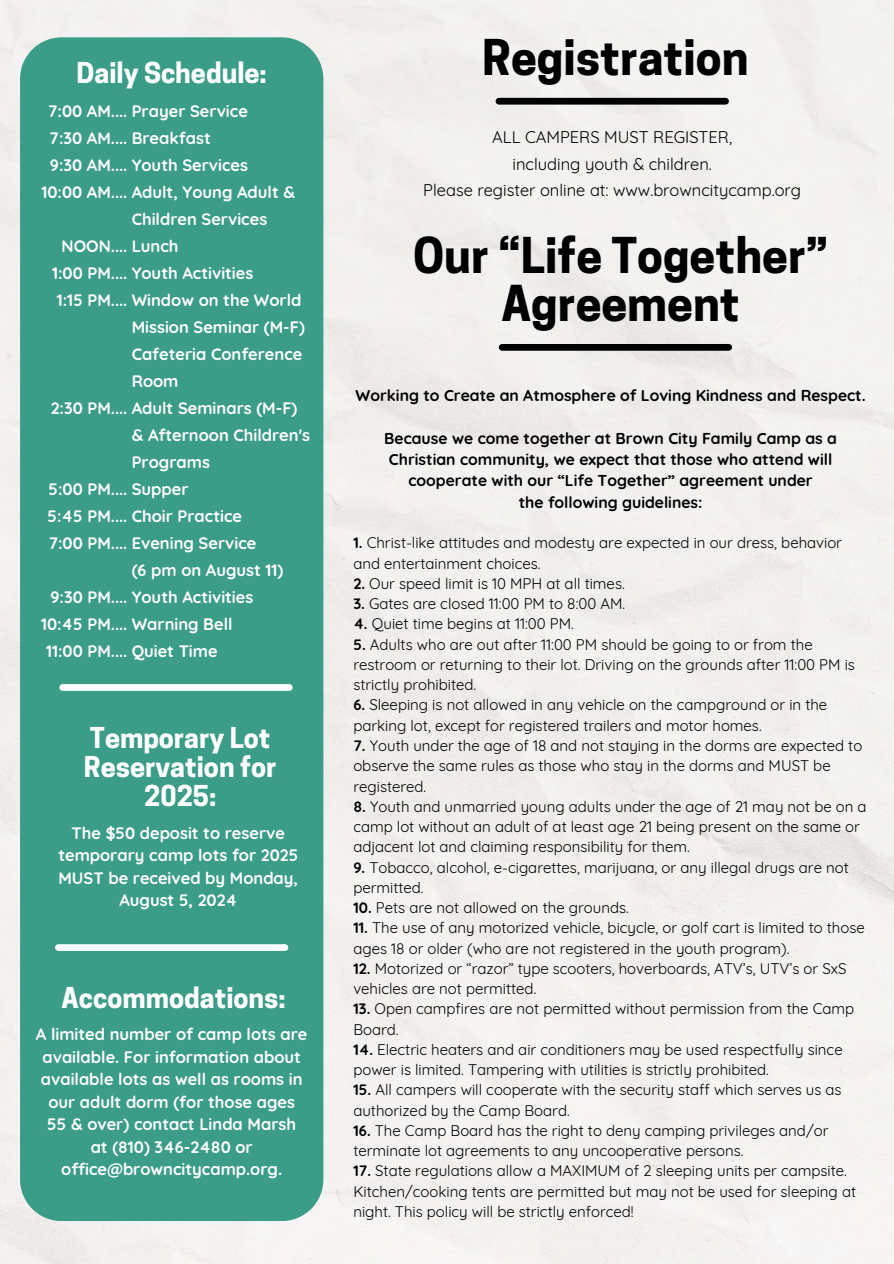
<style>
.page{position:relative;width:894px;height:1264px;background:#fff}
.page>*{position:absolute;margin:0;border:0;box-sizing:border-box;transform-origin:0 0}
.t1{font:700 46.35px/47.2px "Cooper Hewitt";color:#000;text-align:center}
.t2{font:700 27px/29.2px "Cooper Hewitt";color:#fff;text-align:center}
.t3{font:700 16.5px/22.5px "Quicksand";color:#fff}
.t4{font:16.5px/26.4px "Quicksand";color:#000;text-align:center}
.t5{font:700 15.75px/21.3px "Quicksand";color:#000;text-align:center}
.t6{font:15px/20.2px "Quicksand";color:#000}
.s1{font-weight:700}
</style>
<div class="page">
<div style="left:0;top:0;width:893px;height:1263px;background:#f3f1ef"></div>
<div style="left:499px;top:98px;width:226px;height:7px;background:#000"></div>
<div style="left:20px;top:37px;width:303px;height:1183px;background:#3b9d87"></div>
<div style="left:63px;top:684px;width:226px;height:7px;background:#fff"></div>
<div style="left:58px;top:944px;width:227px;height:6px;background:#fff"></div>
<div style="left:502px;top:344px;width:226px;height:7px;background:#000"></div>
<h2 class="t2" style="left:77px;top:61px;width:192px">Daily Schedule:</h2>
<p class="t3" style="left:48px;top:99px;width:201px">7:00 AM.... Prayer Service</p>
<p class="t3" style="left:50px;top:126px;width:162px">7:30 AM.... Breakfast</p>
<p class="t3" style="left:50px;top:153px;width:200px">9:30 AM.... Youth Services</p>
<p class="t3" style="left:41px;top:180px;width:255px">10:00 AM.... Adult, Young Adult &amp;</p>
<p class="t3" style="left:52px;top:232px;width:251px;line-height:27px;text-indent:10px">NOON.... Lunch<br>1:00 PM.... Youth Activities<br>1:15 PM.... Window on the World</p>
<p class="t3" style="left:132px;top:207px;width:137px">Children Services</p>
<p class="t3" style="left:132px;top:313px;width:175px;line-height:27px">Mission Seminar (M-F)<br>Cafeteria Conference<br>Room</p>
<p class="t3" style="left:51px;top:396px;width:248px">2:30 PM.... Adult Seminars (M-F)</p>
<p class="t3" style="left:132px;top:421px;width:180px;line-height:27px">&amp; Afternoon Children's<br>Programs</p>
<p class="t3" style="left:48px;top:475px;width:210px;line-height:27px">5:00 PM.... Supper<br>5:45 PM.... Choir Practice<br>7:00 PM.... Evening Service</p>
<p class="t3" style="left:51px;top:585px;width:204px">9:30 PM.... Youth Activities</p>
<p class="t3" style="left:41px;top:612px;width:193px">10:45 PM.... Warning Bell</p>
<p class="t3" style="left:46px;top:639px;width:173px">11:00 PM.... Quiet Time</p>
<p class="t3" style="left:132px;top:558px;width:153px">(6 pm on August 11)</p>
<h2 class="t2" style="left:84px;top:726px;width:194px">Temporary Lot<br>Reservation for<br>2025:</h2>
<p class="t3" style="left:58px;top:821px;width:241px;text-align:center">The $50 deposit to reserve temporary camp lots for 2025<br>MUST be received by Monday,<br>August 5, 2024</p>
<h2 class="t2" style="left:62px;top:986px;width:225px">Accommodations:</h2>
<p class="t3" style="left:36px;top:1022px;width:273px;text-align:center">A limited number of camp lots are available. For information about available lots as well as rooms in our adult dorm (for those ages<br>55 &amp; over) contact Linda Marsh<br>at (810) 346-2480 or office@browncitycamp.org.</p>
<h1 class="t1" style="left:482px;top:40px;width:268px">Registration</h1>
<p class="t4" style="left:423px;top:124px;width:379px">ALL CAMPERS MUST REGISTER,<br>including youth &amp; children.<br>Please register online at: www.browncitycamp.org</p>
<h1 class="t1" style="left:413px;top:238px;width:416px">Our “Life Together”<br>Agreement</h1>
<p class="t5" style="left:355px;top:384px;width:511px">Working to Create an Atmosphere of Loving Kindness and Respect.</p>
<p class="t5" style="left:384px;top:427px;width:454px">Because we come together at Brown City Family Camp as a Christian community, we expect that those who attend will cooperate with our “Life Together” agreement under<br>the following guidelines:</p>
<p class="t6" style="left:353px;top:532px;width:490px"><span class="s1">1.</span> Christ-like attitudes and modesty are expected in our dress, behavior and entertainment choices.</p>
<p class="t6" style="left:353px;top:573px;width:273px"><span class="s1">2.</span> Our speed limit is 10 MPH at all times.</p>
<p class="t6" style="left:353px;top:593px;width:273px"><span class="s1">3.</span> Gates are closed 11:00 PM to 8:00 AM.</p>
<p class="t6" style="left:353px;top:613px;width:222px"><span class="s1">4.</span> Quiet time begins at 11:00 PM.</p>
<p class="t6" style="left:353px;top:634px;width:503px"><span class="s1">5.</span> Adults who are out after 11:00 PM should be going to or from the restroom or returning to their lot. Driving on the grounds after 11:00 PM is strictly prohibited.</p>
<p class="t6" style="left:353px;top:694px;width:475px"><span class="s1">6.</span> Sleeping is not allowed in any vehicle on the campground or in the parking lot, except for registered trailers and motor homes.</p>
<p class="t6" style="left:353px;top:735px;width:510px"><span class="s1">7.</span> Youth under the age of 18 and not staying in the dorms are expected to observe the same rules as those who stay in the dorms and MUST be registered.</p>
<p class="t6" style="left:353px;top:796px;width:514px"><span class="s1">8.</span> Youth and unmarried young adults under the age of 21 may not be on a camp lot without an adult of at least age 21 being present on the same or adjacent lot and claiming responsibility for them.</p>
<p class="t6" style="left:353px;top:856px;width:497px"><span class="s1">9.</span> Tobacco, alcohol, e-cigarettes, marijuana, or any illegal drugs are not permitted.</p>
<p class="t6" style="left:353px;top:897px;width:277px"><span class="s1">10.</span> Pets are not allowed on the grounds.</p>
<p class="t6" style="left:353px;top:917px;width:512px"><span class="s1">11.</span> The use of any motorized vehicle, bicycle, or golf cart is limited to those ages 18 or older (who are not registered in the youth program).</p>
<p class="t6" style="left:353px;top:958px;width:494px"><span class="s1">12.</span> Motorized or “razor” type scooters, hoverboards, ATV’s, UTV’s or SxS vehicles are not permitted.</p>
<p class="t6" style="left:353px;top:998px;width:502px"><span class="s1">13.</span> Open campfires are not permitted without permission from the Camp<br>Board.</p>
<p class="t6" style="left:353px;top:1039px;width:490px"><span class="s1">14.</span> Electric heaters and air conditioners may be used respectfully since power is limited. Tampering with utilities is strictly prohibited.</p>
<p class="t6" style="left:353px;top:1079px;width:489px"><span class="s1">15.</span> All campers will cooperate with the security staff which serves us as authorized by the Camp Board.</p>
<p class="t6" style="left:353px;top:1120px;width:476px"><span class="s1">16.</span> The Camp Board has the right to deny camping privileges and/or terminate lot agreements to any uncooperative persons.</p>
<p class="t6" style="left:353px;top:1160px;width:504px"><span class="s1">17.</span> State regulations allow a MAXIMUM of 2 sleeping units per campsite.<br>Kitchen/cooking tents are permitted but may not be used for sleeping at night. This policy will be strictly enforced!</p>
</div>
